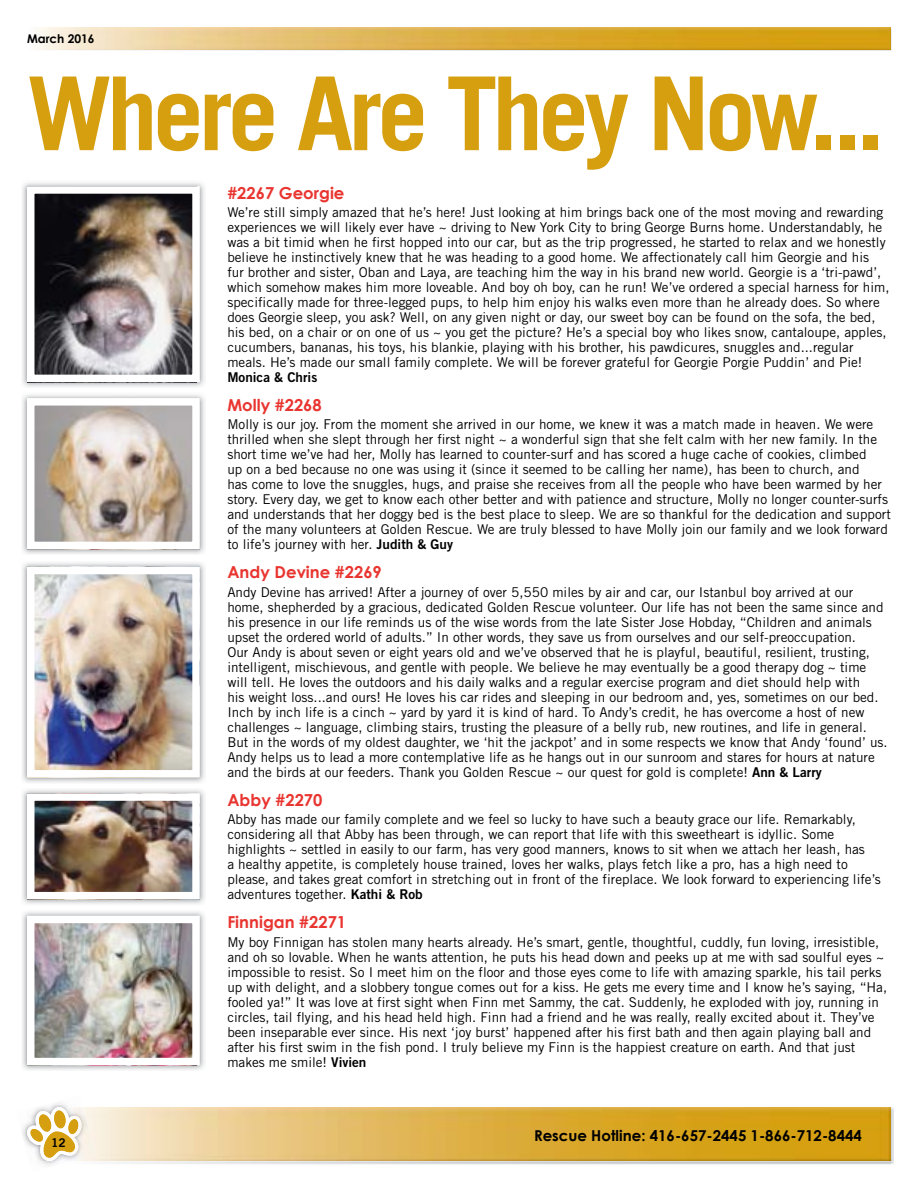
<style>
.page{position:relative;width:918px;height:1188px;background:#fff}
.page>*{position:absolute;margin:0;border:0;box-sizing:border-box;transform-origin:0 0}
.t1{font:700 102px "Trade Gothic LT Std";letter-spacing:-.05em;color:#d59f10}
.t2{font:700 16.5px "Century Gothic";color:#e93530}
.t3{font:700 15px "Century Gothic";color:#000}
.t4{font:13.5px/15px "Trade Gothic LT Std";color:#000}
.t5{font:13.5px "Trade Gothic LT Std Bd 2";color:#000}
.t6{font:700 12px "Century Gothic";color:#000}
.t7{font:12px "Trade Gothic LT Std Bd 2";color:#000}
.s1{font-family:"Trade Gothic LT Std Bd 2"}
</style>
<div class="page">
<img style="left:37px;top:49px;width:855px;height:2px">
<img style="left:37px;top:27px;width:854px;height:22px">
<img style="left:42px;top:1105px;width:33px;height:1px">
<img style="left:83px;top:1106px;width:811px;height:56px">
<img style="left:25px;top:1106px;width:58px;height:56px">
<img style="left:96px;top:1107px;width:795px;height:54px">
<img style="left:82px;top:1107px;width:14px;height:54px">
<img style="left:27px;top:1107px;width:55px;height:54px">
<img style="left:30px;top:1110px;width:49px;height:48px">
<img style="left:22px;top:183px;width:182px;height:204px">
<img style="left:27px;top:186px;width:173px;height:196px">
<img style="left:22px;top:395px;width:183px;height:159px">
<svg style="left:27px;top:398px;width:173px;height:151px"></svg>
<img style="left:22px;top:563px;width:183px;height:220px">
<img style="left:27px;top:567px;width:173px;height:211px">
<img style="left:22px;top:790px;width:183px;height:114px">
<img style="left:27px;top:793px;width:173px;height:106px">
<img style="left:22px;top:912px;width:182px;height:158px">
<img style="left:27px;top:916px;width:173px;height:149px">
<p class="t6" style="left:27px;top:31px;width:69px">March 2016</p>
<h1 class="t1" style="left:27px;top:51px;width:859px">Where Are They Now...</h1>
<p class="t7" style="left:51px;top:1135px;width:16px">12</p>
<p class="t2" style="left:227px;top:182px;width:119px">#2267 Georgie</p>
<p class="t4" style="left:227px;top:204px;width:664px">We’re still simply amazed that he’s here! Just looking at him brings back one of the most moving and rewarding experiences we will likely ever have ~ driving to New York City to bring George Burns home. Understandably, he was a bit timid when he first hopped into our car, but as the trip progressed, he started to relax and we honestly believe he instinctively knew that he was heading to a good home. We affectionately call him Georgie and his<br>fur brother and sister, Oban and Laya, are teaching him the way in his brand new world. Georgie is a ‘tri-pawd’, which somehow makes him more loveable. And boy oh boy, can he run! We’ve ordered a special harness for him, specifically made for three-legged pups, to help him enjoy his walks even more than he already does. So where does Georgie sleep, you ask? Well, on any given night or day, our sweet boy can be found on the sofa, the bed, his bed, on a chair or on one of us ~ you get the picture? He’s a special boy who likes snow, cantaloupe, apples, cucumbers, bananas, his toys, his blankie, playing with his brother, his pawdicures, snuggles and...regular meals. He’s made our small family complete. We will be forever grateful for Georgie Porgie Puddin’ and Pie!</p>
<p class="t5" style="left:227px;top:369px;width:91px">Monica &amp; Chris</p>
<p class="t2" style="left:227px;top:395px;width:96px">Molly #2268</p>
<p class="t4" style="left:227px;top:417px;width:665px">Molly is our joy. From the moment she arrived in our home, we knew it was a match made in heaven. We were thrilled when she slept through her first night ~ a wonderful sign that she felt calm with her new family. In the short time we’ve had her, Molly has learned to counter-surf and has scored a huge cache of cookies, climbed<br>up on a bed because no one was using it (since it seemed to be calling her name), has been to church, and<br>has come to love the snuggles, hugs, and praise she receives from all the people who have been warmed by her story. Every day, we get to know each other better and with patience and structure, Molly no longer counter-surfs and understands that her doggy bed is the best place to sleep. We are so thankful for the dedication and support of the many volunteers at Golden Rescue. We are truly blessed to have Molly join our family and we look forward to life’s journey with her. <span class="s1">Judith &amp; Guy</span></p>
<p class="t2" style="left:227px;top:562px;width:156px">Andy Devine #2269</p>
<p class="t4" style="left:227px;top:584px;width:662px">Andy Devine has arrived! After a journey of over 5,550 miles by air and car, our Istanbul boy arrived at our home, shepherded by a gracious, dedicated Golden Rescue volunteer. Our life has not been the same since and his presence in our life reminds us of the wise words from the late Sister Jose Hobday, “Children and animals upset the ordered world of adults.” In other words, they save us from ourselves and our self-preoccupation.<br>Our Andy is about seven or eight years old and we’ve observed that he is playful, beautiful, resilient, trusting, intelligent, mischievous, and gentle with people. We believe he may eventually be a good therapy dog ~ time will tell. He loves the outdoors and his daily walks and a regular exercise program and diet should help with<br>his weight loss...and ours! He loves his car rides and sleeping in our bedroom and, yes, sometimes on our bed.<br>Inch by inch life is a cinch ~ yard by yard it is kind of hard. To Andy’s credit, he has overcome a host of new challenges ~ language, climbing stairs, trusting the pleasure of a belly rub, new routines, and life in general.<br>But in the words of my oldest daughter, we ‘hit the jackpot’ and in some respects we know that Andy ‘found’ us.<br>Andy helps us to lead a more contemplative life as he hangs out in our sunroom and stares for hours at nature and the birds at our feeders. Thank you Golden Rescue ~ our quest for gold is complete! <span class="s1">Ann &amp; Larry</span></p>
<p class="t2" style="left:227px;top:790px;width:97px">Abby #2270</p>
<p class="t4" style="left:227px;top:812px;width:655px">Abby has made our family complete and we feel so lucky to have such a beauty grace our life. Remarkably, considering all that Abby has been through, we can report that life with this sweetheart is idyllic. Some highlights ~ settled in easily to our farm, has very good manners, knows to sit when we attach her leash, has<br>a healthy appetite, is completely house trained, loves her walks, plays fetch like a pro, has a high need to please, and takes great comfort in stretching out in front of the fireplace. We look forward to experiencing life’s adventures together. <span class="s1">Kathi &amp; Rob</span></p>
<p class="t2" style="left:227px;top:912px;width:120px">Finnigan #2271</p>
<p class="t4" style="left:227px;top:934px;width:661px">My boy Finnigan has stolen many hearts already. He’s smart, gentle, thoughtful, cuddly, fun loving, irresistible, and oh so lovable. When he wants attention, he puts his head down and peeks up at me with sad soulful eyes ~ impossible to resist. So I meet him on the floor and those eyes come to life with amazing sparkle, his tail perks up with delight, and a slobbery tongue comes out for a kiss. He gets me every time and I know he’s saying, “Ha, fooled ya!” It was love at first sight when Finn met Sammy, the cat. Suddenly, he exploded with joy, running in circles, tail flying, and his head held high. Finn had a friend and he was really, really excited about it. They’ve been inseparable ever since. His next ‘joy burst’ happened after his first bath and then again playing ball and after his first swim in the fish pond. I truly believe my Finn is the happiest creature on earth. And that just makes me smile! <span class="s1">Vivien</span></p>
<p class="t3" style="left:534px;top:1126px;width:329px">Rescue Hotline: 416-657-2445 1-866-712-8444</p>
</div>
